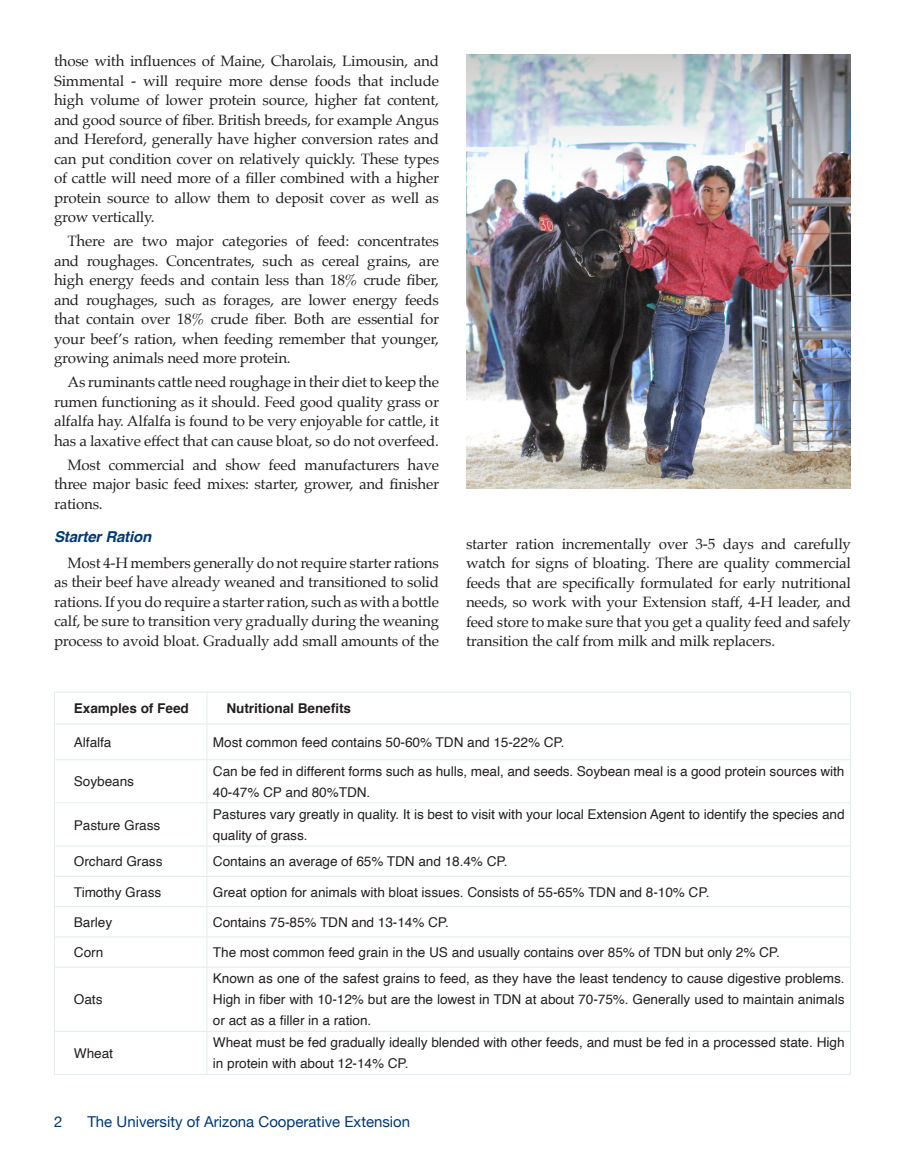
<style>
.page{position:relative;width:905px;height:1175px;background:#fff}
.page>*{position:absolute;margin:0;border:0;box-sizing:border-box;transform-origin:0 0}
.Body_text{font:15px/19.5px "Palatino";letter-spacing:-.01em;color:#231f20;text-align:justify}
.t1{font:15px "Helvetica Neue";color:#013775}
.Body_text-2{font:italic 700 15px "Helvetica";letter-spacing:-.01em;color:#013976}
.Body_text-3{font:13.5px/21px "Helvetica";color:#231f20}
.Body_text-4{font:700 13.5px "Helvetica";color:#231f20}
</style>
<div class="page">
<hr style="left:54px;top:691px;width:153px;height:1px;background:#e2ebed">
<hr style="left:54px;top:692px;width:1px;height:31px;background:#e2ebed">
<hr style="left:207px;top:691px;width:643px;height:1px;background:#e2ebed">
<hr style="left:206px;top:692px;width:1px;height:31px;background:#e2ebed">
<hr style="left:850px;top:692px;width:1px;height:31px;background:#e2ebed">
<hr style="left:54px;top:723px;width:153px;height:1px;background:#e2ebed">
<hr style="left:54px;top:724px;width:1px;height:35px;background:#e2ebed">
<hr style="left:207px;top:723px;width:643px;height:1px;background:#e2ebed">
<hr style="left:206px;top:724px;width:1px;height:35px;background:#e2ebed">
<hr style="left:850px;top:724px;width:1px;height:35px;background:#e2ebed">
<hr style="left:54px;top:759px;width:153px;height:1px;background:#e2ebed">
<hr style="left:54px;top:760px;width:1px;height:42px;background:#e2ebed">
<hr style="left:207px;top:759px;width:643px;height:1px;background:#e2ebed">
<hr style="left:206px;top:760px;width:1px;height:42px;background:#e2ebed">
<hr style="left:850px;top:760px;width:1px;height:42px;background:#e2ebed">
<hr style="left:54px;top:802px;width:153px;height:1px;background:#e2ebed">
<hr style="left:54px;top:803px;width:1px;height:42px;background:#e2ebed">
<hr style="left:207px;top:802px;width:643px;height:1px;background:#e2ebed">
<hr style="left:206px;top:803px;width:1px;height:42px;background:#e2ebed">
<hr style="left:850px;top:803px;width:1px;height:42px;background:#e2ebed">
<hr style="left:54px;top:845px;width:153px;height:1px;background:#e2ebed">
<hr style="left:54px;top:846px;width:1px;height:30px;background:#e2ebed">
<hr style="left:207px;top:845px;width:643px;height:1px;background:#e2ebed">
<hr style="left:206px;top:846px;width:1px;height:30px;background:#e2ebed">
<hr style="left:850px;top:846px;width:1px;height:30px;background:#e2ebed">
<hr style="left:54px;top:876px;width:153px;height:1px;background:#e2ebed">
<hr style="left:54px;top:876px;width:1px;height:30px;background:#e2ebed">
<hr style="left:207px;top:876px;width:643px;height:1px;background:#e2ebed">
<hr style="left:206px;top:876px;width:1px;height:30px;background:#e2ebed">
<hr style="left:850px;top:876px;width:1px;height:30px;background:#e2ebed">
<hr style="left:54px;top:906px;width:153px;height:1px;background:#e2ebed">
<hr style="left:207px;top:906px;width:643px;height:1px;background:#e2ebed">
<hr style="left:54px;top:936px;width:153px;height:1px;background:#e2ebed">
<svg style="left:54px;top:907px;width:1px;height:59px"></svg>
<hr style="left:207px;top:936px;width:643px;height:1px;background:#e2ebed">
<svg style="left:206px;top:907px;width:1px;height:59px"></svg>
<svg style="left:850px;top:907px;width:1px;height:59px"></svg>
<hr style="left:54px;top:966px;width:153px;height:1px;background:#e2ebed">
<hr style="left:54px;top:967px;width:1px;height:64px;background:#e2ebed">
<hr style="left:207px;top:966px;width:643px;height:1px;background:#e2ebed">
<hr style="left:206px;top:967px;width:1px;height:64px;background:#e2ebed">
<hr style="left:850px;top:967px;width:1px;height:64px;background:#e2ebed">
<hr style="left:54px;top:1031px;width:153px;height:1px;background:#e2ebed">
<hr style="left:54px;top:1031px;width:1px;height:43px;background:#e2ebed">
<hr style="left:207px;top:1031px;width:643px;height:1px;background:#e2ebed">
<hr style="left:206px;top:1031px;width:1px;height:43px;background:#e2ebed">
<hr style="left:850px;top:1031px;width:1px;height:43px;background:#e2ebed">
<hr style="left:54px;top:1074px;width:153px;height:1px;background:#e2ebed">
<hr style="left:207px;top:1074px;width:643px;height:1px;background:#e2ebed">
<img style="left:466px;top:54px;width:384px;height:434px">
<p class="Body_text" style="left:54px;top:51px;width:387px">those with influences of Maine, Charolais, Limousin, and Simmental - will require more dense foods that include high volume of lower protein source, higher fat content, and good source of fiber. British breeds, for example Angus and Hereford, generally have higher conversion rates and can put condition cover on relatively quickly. These types of cattle will need more of a filler combined with a higher protein source to allow them to deposit cover as well as grow vertically.</p>
<p class="Body_text" style="left:54px;top:231px;width:387px;text-indent:14px">There are two major categories of feed: concentrates and roughages. Concentrates, such as cereal grains, are high energy feeds and contain less than 18% crude fiber, and roughages, such as forages, are lower energy feeds that contain over 18% crude fiber. Both are essential for your beef’s ration, when feeding remember that younger, growing animals need more protein.</p>
<p class="Body_text" style="left:54px;top:372px;width:387px;text-indent:14px">As ruminants cattle need roughage in their diet to keep the rumen functioning as it should. Feed good quality grass or alfalfa hay. Alfalfa is found to be very enjoyable for cattle, it has a laxative effect that can cause bloat, so do not overfeed.</p>
<p class="Body_text" style="left:54px;top:454px;width:387px;text-indent:14px">Most commercial and show feed manufacturers have three major basic feed mixes: starter, grower, and finisher rations.</p>
<p class="Body_text-2" style="left:54px;top:524px;width:99px">Starter Ration</p>
<p class="Body_text" style="left:54px;top:553px;width:387px;text-indent:14px">Most 4-H members generally do not require starter rations as their beef have already weaned and transitioned to solid rations. If you do require a starter ration, such as with a bottle calf, be sure to transition very gradually during the weaning process to avoid bloat. Gradually add small amounts of the</p>
<p class="Body_text" style="left:466px;top:533px;width:387px">starter ration incrementally over 3-5 days and carefully watch for signs of bloating. There are quality commercial feeds that are specifically formulated for early nutritional needs, so work with your Extension staff, 4-H leader, and feed store to make sure that you get a quality feed and safely transition the calf from milk and milk replacers.</p>
<p class="Body_text-4" style="left:74px;top:697px;width:117px">Examples of Feed</p>
<p class="Body_text-4" style="left:226px;top:697px;width:126px">Nutritional Benefits</p>
<p class="Body_text-3" style="left:74px;top:732px;width:39px">Alfalfa</p>
<p class="Body_text-3" style="left:213px;top:732px;width:353px">Most common feed contains 50-60% TDN and 15-22% CP.</p>
<p class="Body_text-3" style="left:74px;top:771px;width:62px">Soybeans</p>
<p class="Body_text-3" style="left:213px;top:761px;width:633px">Can be fed in different forms such as hulls, meal, and seeds. Soybean meal is a good protein sources with<br>40-47% CP and 80%TDN.</p>
<p class="Body_text-3" style="left:74px;top:814px;width:88px">Pasture Grass</p>
<p class="Body_text-3" style="left:213px;top:804px;width:633px">Pastures vary greatly in quality. It is best to visit with your local Extension Agent to identify the species and quality of grass.</p>
<p class="Body_text-3" style="left:74px;top:851px;width:90px">Orchard Grass</p>
<p class="Body_text-3" style="left:213px;top:851px;width:296px">Contains an average of 65% TDN and 18.4% CP.</p>
<p class="Body_text-3" style="left:74px;top:881px;width:89px">Timothy Grass</p>
<p class="Body_text-3" style="left:213px;top:881px;width:498px">Great option for animals with bloat issues. Consists of 55-65% TDN and 8-10% CP.</p>
<p class="Body_text-3" style="left:74px;top:912px;width:40px">Barley</p>
<p class="Body_text-3" style="left:213px;top:912px;width:238px">Contains 75-85% TDN and 13-14% CP.</p>
<p class="Body_text-3" style="left:74px;top:942px;width:31px">Corn</p>
<p class="Body_text-3" style="left:213px;top:942px;width:569px">The most common feed grain in the US and usually contains over 85% of TDN but only 2% CP.</p>
<p class="Body_text-3" style="left:74px;top:989px;width:30px">Oats</p>
<p class="Body_text-3" style="left:213px;top:968px;width:633px;text-align:justify">Known as one of the safest grains to feed, as they have the least tendency to cause digestive problems.<br>High in fiber with 10-12% but are the lowest in TDN at about 70-75%. Generally used to maintain animals or act as a filler in a ration.</p>
<p class="Body_text-3" style="left:74px;top:1043px;width:41px">Wheat</p>
<p class="Body_text-3" style="left:213px;top:1032px;width:633px">Wheat must be fed gradually ideally blended with other feeds, and must be fed in a processed state. High in protein with about 12-14% CP.</p>
<p class="t1" style="left:54px;top:1110px;width:10px">2</p>
<p class="t1" style="left:87px;top:1111px;width:324px">The University of Arizona Cooperative Extension</p>
</div>
